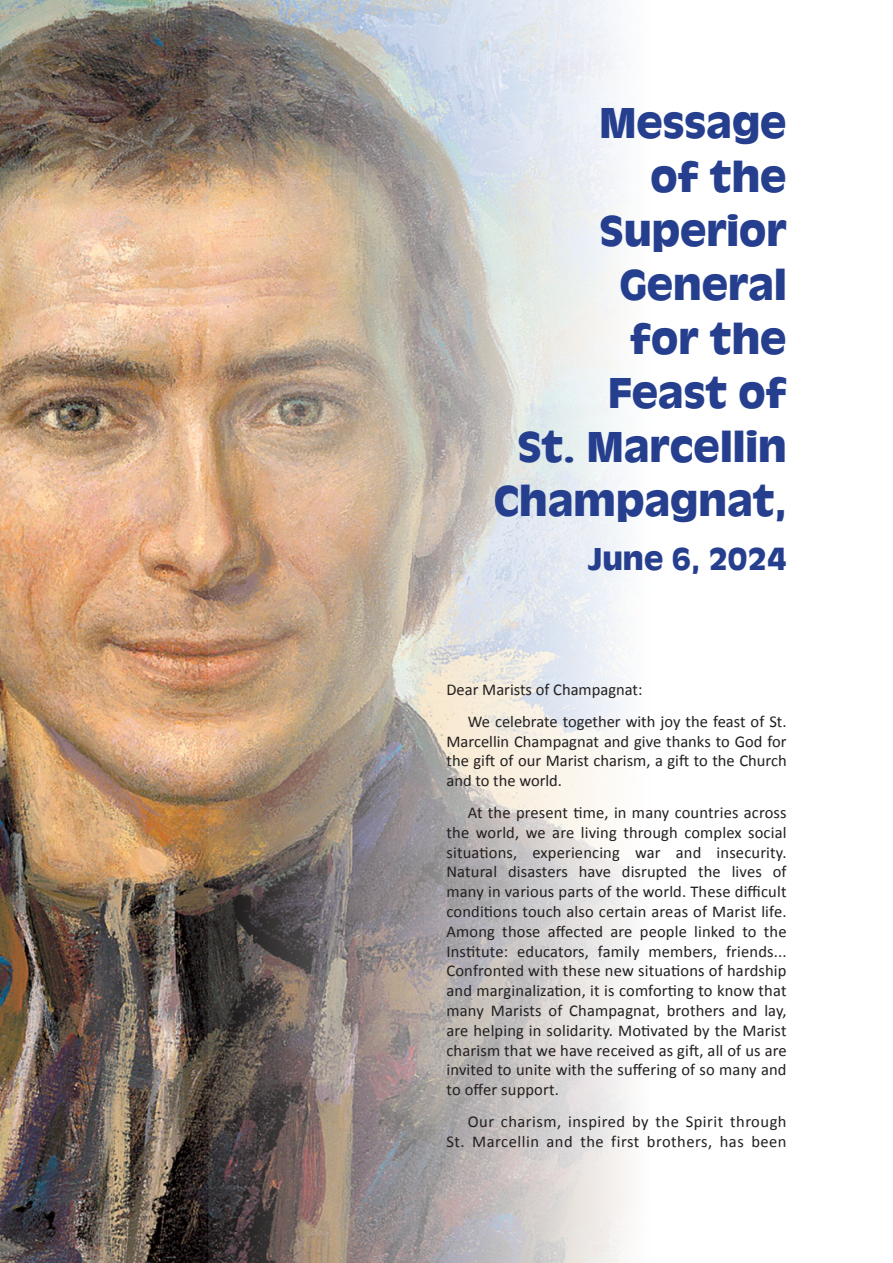
<style>
.page{position:relative;width:893px;height:1263px;background:#fff}
.page>*{position:absolute;margin:0;border:0;box-sizing:border-box;transform-origin:0 0}
.t1{font:700 45px/54px "Antique Oli";color:#253f8e;text-align:center}
.t2{font:700 33px "Antique Oli";color:#253f8e}
.No_Spacing{font:16.5px/19.8px "Calibri";letter-spacing:.01em;color:#231f20;text-align:justify}
.No_Spacing-2{font:16.5px/19.8px "Calibri";letter-spacing:.03em;color:#231f20;text-align:right}
</style>
<div class="page">
<img style="left:0;top:0;width:208px;height:1263px">
<img style="left:208px;top:0;width:423px;height:1263px">
<p class="t1" style="left:600px;top:96px;width:189px">Message</p>
<p class="t1" style="left:650px;top:150px;width:138px">of the</p>
<p class="t1" style="left:600px;top:204px;width:189px">Superior<br>General</p>
<p class="t1" style="left:630px;top:312px;width:158px">for the</p>
<p class="t1" style="left:608px;top:366px;width:180px">Feast of</p>
<p class="t1" style="left:494px;top:420px;width:294px">St. Marcellin<br>Champagnat,</p>
<p class="t2" style="left:588px;top:540px;width:200px">June 6, 2024</p>
<p class="No_Spacing" style="left:446px;top:679px;width:198px">Dear Marists of Champagnat:</p>
<p class="No_Spacing" style="left:446px;top:711px;width:342px;text-indent:21px">We celebrate together with joy the feast of St.<br>Marcellin Champagnat and give thanks to God for the gift of our Marist charism, a gift to the Church and to the world.</p>
<p class="No_Spacing" style="left:446px;top:802px;width:342px;text-indent:21px">At the present time, in many countries across the world, we are living through complex social situations, experiencing war and insecurity.<br>Natural disasters have disrupted the lives of many in various parts of the world. These difficult conditions touch also certain areas of Marist life.<br>Among those affected are people linked to the Institute: educators, family members, friends...<br>Confronted with these new situations of hardship and marginalization, it is comforting to know that many Marists of Champagnat, brothers and lay, are helping in solidarity. Motivated by the Marist charism that we have received as gift, all of us are invited to unite with the suffering of so many and to offer support.</p>
<p class="No_Spacing-2" style="left:446px;top:1111px;width:342px">Our charism, inspired by the Spirit through<br>St. Marcellin and the first brothers, has been</p>
</div>
